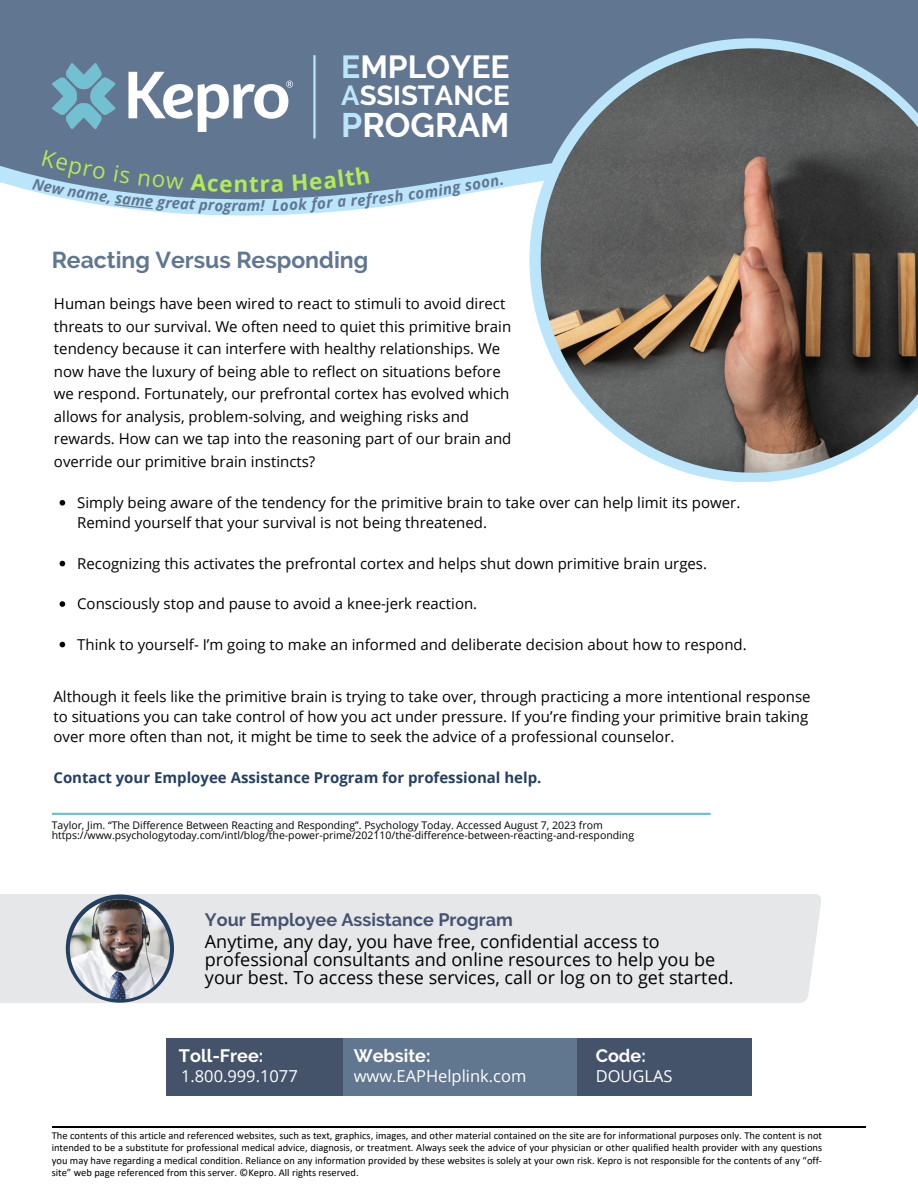
<style>
.page{position:relative;width:918px;height:1188px;background:#fff}
.page>*{position:absolute;margin:0;border:0;box-sizing:border-box;transform-origin:0 0}
.t1{font:700 33.9px "Raleway";color:#fff}
.t2{font:700 31.8px "Raleway";color:#fff}
.t3{font:700 27.45px "Raleway";color:#fff}
.t4{font:700 22.95px "Raleway";color:#617691}
.t5{font:700 22.5px "Open Sans";color:#b4ea54}
.t6{font:18px "Open Sans";color:#000}
.t7{font:700 18px "Raleway";color:#455270}
.t8{font:700 18px "Raleway";color:#fff}
.t9{font:16.5px "Open Sans";color:#fff}
.t10{font:15px/22.5px "Open Sans";color:#000}
.t11{font:700 15px "Open Sans";color:#244061}
.t12{font:italic 700 15px "Open Sans";color:#617691}
.t13{font:10.5px/12.3px "Calibri";color:#000;text-align:justify}
.t14{font:10.5px/10.5px "Open Sans";color:#000}
.s1{color:#bae5fa}
</style>
<div class="page">
<div style="left:0;top:0;width:918px;height:81px;background:#617691"></div>
<div style="left:0;top:63px;width:529px;height:136px;background:#617691"></div>
<hr style="left:52px;top:1127px;width:814px;height:1px;background:#000">
<hr style="left:313px;top:55px;width:3px;height:83px;background:#bae5fa">
<div style="left:576px;top:1038px;width:176px;height:58px;background:#44536a"></div>
<div style="left:341px;top:1038px;width:236px;height:58px;background:#61768f"></div>
<div style="left:166px;top:1038px;width:177px;height:58px;background:#44536a"></div>
<div style="left:0;top:894px;width:821px;height:109px;background:#e6e7e8"></div>
<svg style="left:66px;top:894px;width:108px;height:109px"></svg>
<img style="left:70px;top:899px;width:100px;height:100px;border-radius:50%">
<svg style="left:529px;top:38px;width:287px;height:444px"></svg>
<img style="left:541px;top:48px;width:377px;height:425px">
<svg style="left:60px;top:500px;width:5px;height:6px"></svg>
<svg style="left:60px;top:561px;width:5px;height:5px"></svg>
<svg style="left:60px;top:601px;width:5px;height:6px"></svg>
<svg style="left:60px;top:642px;width:5px;height:5px"></svg>
<hr style="left:52px;top:813px;width:659px;height:2px;background:#70c1d2">
<img style="left:53px;top:64px;width:240px;height:67px">
<svg style="left:32px;top:149px;width:206px;height:65px;background:#879fb6"></svg>
<svg style="left:247px;top:166px;width:123px;height:47px;background:#819db5"></svg>
<svg style="left:387px;top:177px;width:116px;height:26px"></svg>
<p class="t2" style="left:341px;top:48px;width:170px"><span class="s1">E</span>MPLOYEE</p>
<p class="t3" style="left:341px;top:79px;width:170px"><span class="s1">A</span>SSISTANCE</p>
<p class="t5" style="left:233px;top:168px;width:17px">n</p>
<p class="t12" style="left:238px;top:195px;width:10px">a</p>
<p class="t1" style="left:341px;top:105px;width:170px"><span class="s1">P</span>ROGRAM</p>
<p class="t12" style="left:356px;top:190px;width:31px;rotate:-6deg">efre</p>
<p class="t4" style="left:52px;top:247px;width:318px">Reacting Versus Responding</p>
<p class="t10" style="left:54px;top:292px;width:459px">Human beings have been wired to react to stimuli to avoid direct threats to our survival. We often need to quiet this primitive brain tendency because it can interfere with healthy relationships. We now have the luxury of being able to reflect on situations before we respond. Fortunately, our prefrontal cortex has evolved which allows for analysis, problem-solving, and weighing risks and rewards. How can we tap into the reasoning part of our brain and override our primitive brain instincts?</p>
<p class="t10" style="left:77px;top:492px;width:665px;line-height:20.2px">Simply being aware of the tendency for the primitive brain to take over can help limit its power.<br>Remind yourself that your survival is not being threatened.</p>
<p class="t10" style="left:77px;top:552px;width:631px">Recognizing this activates the prefrontal cortex and helps shut down primitive brain urges.</p>
<p class="t10" style="left:77px;top:592px;width:402px">Consciously stop and pause to avoid a knee-jerk reaction.</p>
<p class="t10" style="left:77px;top:633px;width:671px">Think to yourself- I’m going to make an informed and deliberate decision about how to respond.</p>
<p class="t10" style="left:53px;top:686px;width:759px;line-height:20.2px">Although it feels like the primitive brain is trying to take over, through practicing a more intentional response to situations you can take control of how you act under pressure. If you’re finding your primitive brain taking over more often than not, it might be time to seek the advice of a professional counselor.</p>
<p class="t11" style="left:53px;top:767px;width:490px">Contact your Employee Assistance Program for professional help.</p>
<p class="t14" style="left:52px;top:819px;width:584px">Taylor, Jim. “The Difference Between Reacting and Responding”. Psychology Today. Accessed August 7, 2023 from https://www.psychologytoday.com/intl/blog/the-power-prime/202110/the-difference-between-reacting-and-responding</p>
<p class="t7" style="left:205px;top:909px;width:309px">Your Employee Assistance Program</p>
<p class="t6" style="left:205px;top:929px;width:456px">Anytime, any day, you have free, confidential access to</p>
<p class="t6" style="left:205px;top:947px;width:512px">professional consultants and online resources to help you be</p>
<p class="t6" style="left:205px;top:965px;width:530px">your best. To access these services, call or log on to get started.</p>
<p class="t8" style="left:179px;top:1045px;width:86px">Toll-Free:</p>
<p class="t8" style="left:354px;top:1045px;width:78px">Website:</p>
<p class="t8" style="left:596px;top:1045px;width:52px">Code:</p>
<p class="t9" style="left:181px;top:1065px;width:118px">1.800.999.1077</p>
<p class="t9" style="left:354px;top:1064px;width:174px">www.EAPHelplink.com</p>
<p class="t9" style="left:596px;top:1065px;width:78px">DOUGLAS</p>
<p class="t13" style="left:52px;top:1130px;width:772px">The contents of this article and referenced websites, such as text, graphics, images, and other material contained on the site are for informational purposes only. The content is not intended to be a substitute for professional medical advice, diagnosis, or treatment. Always seek the advice of your physician or other qualified health provider with any questions you may have regarding a medical condition. Reliance on any information provided by these websites is solely at your own risk. Kepro is not responsible for the contents of any “off&shy;site” web page referenced from this server. ©Kepro. All rights reserved.</p>
</div>
